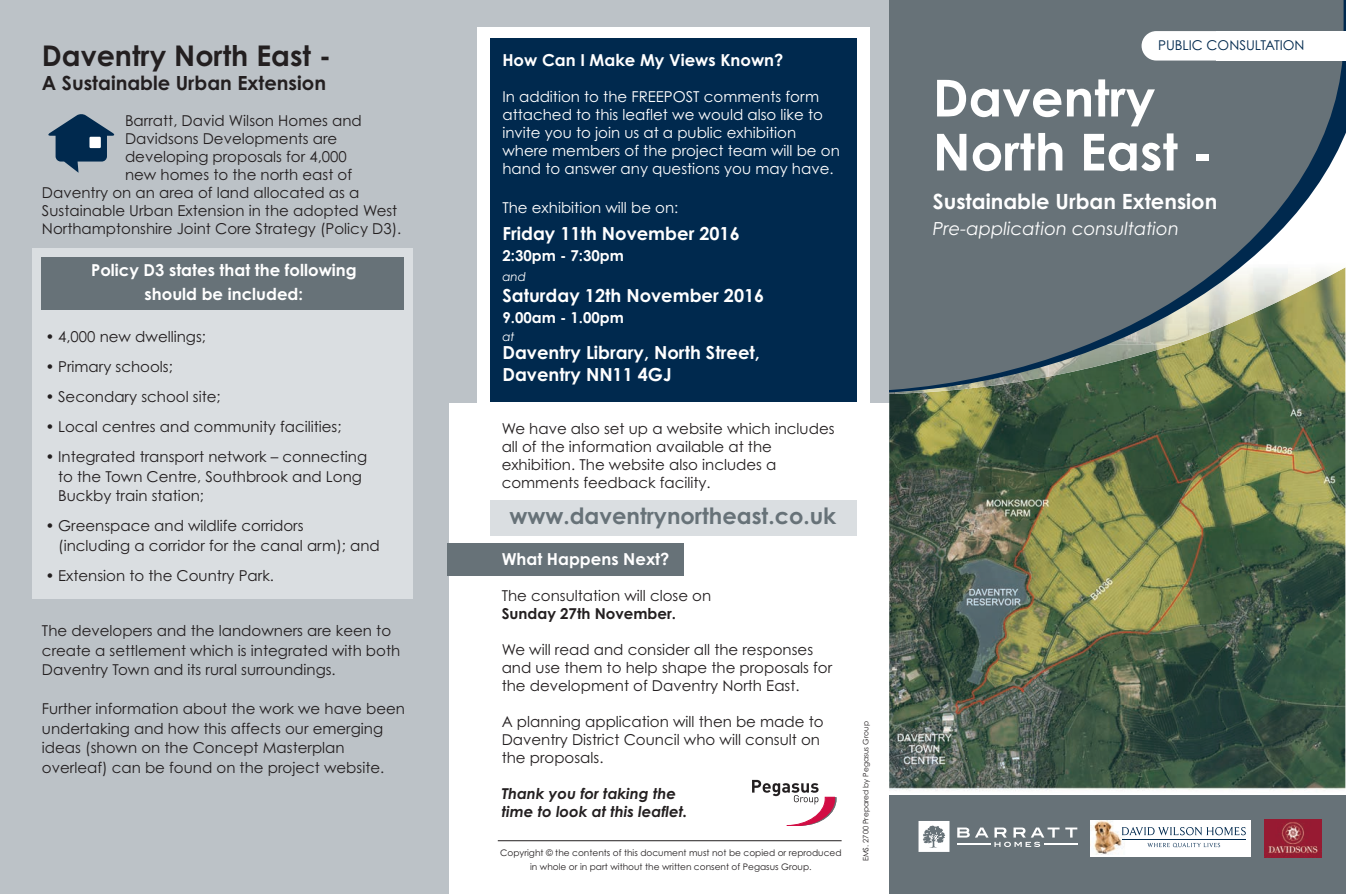
<style>
.page{position:relative;width:1346px;height:894px;background:#fff}
.page>*{position:absolute;margin:0;border:0;box-sizing:border-box;transform-origin:0 0}
.t1{font:700 51px/54px "Century Gothic";color:#fff}
.t2{font:700 28.5px "Century Gothic";color:#231f20}
.t3{font:700 22.5px "Century Gothic";color:#677278}
.t4{font:700 21px "Century Gothic";color:#fff}
.t5{font:700 19.5px "Century Gothic";color:#231f20}
.t6{font:700 18px/22.5px "Century Gothic";color:#fff}
.t7{font:italic 18px "Century Gothic";color:#fff}
.t8{font:700 16.5px/24px "Century Gothic";color:#fff;text-align:center}
.t9{font:15px/19.5px "Century Gothic";color:#231f20}
.t10{font:15px/18px "Century Gothic";color:#fff}
.t11{font:italic 700 15px/18px "Century Gothic";color:#231f20}
.t12{font:700 15px "Century Gothic";color:#fff}
.t13{font:700 15px "Century Gothic";color:#231f20}
.t14{font:13.5px "Century Gothic";color:#00294e}
.t15{font:italic 12px "Century Gothic";color:#fff}
.t16{font:9px/13.5px "Century Gothic";color:#231f20;text-align:center}
.t17{font:7.5px "Century Gothic";color:#231f20}
</style>
<div class="page">
<div style="left:447px;top:0;width:447px;height:403px;background:#bcc2c7"></div>
<img style="left:889px;top:393px;width:455px;height:398px">
<img style="left:889px;top:393px;width:159px;height:1px">
<svg style="left:889px;top:0;width:456px;height:393px;background:#6f7b7a"></svg>
<div style="left:0;top:0;width:448px;height:894px;background:#bcc2c7"></div>
<div style="left:477px;top:27px;width:392px;height:763px;background:#fff"></div>
<div style="left:489px;top:38px;width:367px;height:364px;background:#00294e"></div>
<div style="left:1216px;top:31px;width:129px;height:30px;background:#fff"></div>
<div style="left:1141px;top:31px;width:164px;height:30px;background:#fff;border-radius:15px"></div>
<hr style="left:497px;top:840px;width:344px;height:1px;background:#231f20">
<div style="left:33px;top:248px;width:380px;height:351px;background:#dadee1"></div>
<div style="left:490px;top:500px;width:366px;height:36px;background:#dadee1"></div>
<div style="left:41px;top:257px;width:362px;height:53px;background:#677278"></div>
<svg style="left:48px;top:114px;width:66px;height:59px"></svg>
<div style="left:89px;top:137px;width:12px;height:11px;background:#fff"></div>
<div style="left:447px;top:544px;width:236px;height:32px;background:#677278"></div>
<svg style="left:752px;top:780px;width:84px;height:46px"></svg>
<div style="left:889px;top:795px;width:456px;height:99px;background:#677278"></div>
<div style="left:1089px;top:820px;width:161px;height:37px;background:#fff"></div>
<img style="left:1089px;top:820px;width:42px;height:35px">
<hr style="left:1121px;top:839px;width:124px;height:1px;background:#00294e">
<svg style="left:1121px;top:827px;width:124px;height:8px"></svg>
<svg style="left:1147px;top:843px;width:72px;height:5px"></svg>
<svg style="left:957px;top:828px;width:31px;height:10px"></svg>
<svg style="left:1065px;top:828px;width:12px;height:10px"></svg>
<svg style="left:994px;top:828px;width:65px;height:19px"></svg>
<hr style="left:957px;top:844px;width:33px;height:1px;background:#fff">
<hr style="left:1043px;top:844px;width:33px;height:1px;background:#fff">
<svg style="left:918px;top:821px;width:31px;height:31px"></svg>
<img style="left:1264px;top:820px;width:57px;height:37px">
<h2 class="t2" style="left:42px;top:38px;width:290px">Daventry North East -</h2>
<h3 class="t5" style="left:42px;top:71px;width:285px">A Sustainable Urban Extension</h3>
<p class="t9" style="left:125px;top:111px;width:238px">Barratt, David Wilson Homes and</p>
<p class="t9" style="left:125px;top:129px;width:214px">Davidsons Developments are</p>
<p class="t9" style="left:125px;top:147px;width:223px">developing proposals for 4,000</p>
<p class="t9" style="left:125px;top:165px;width:228px">new homes to the north east of</p>
<p class="t9" style="left:42px;top:183px;width:319px">Daventry on an area of land allocated as a</p>
<p class="t9" style="left:42px;top:201px;width:357px">Sustainable Urban Extension in the adopted West</p>
<p class="t9" style="left:42px;top:219px;width:361px">Northamptonshire Joint Core Strategy (Policy D3).</p>
<p class="t8" style="left:91px;top:258px;width:267px">Policy D3 states that the following should be included:</p>
<p class="t9" style="left:45px;top:327px;width:162px">• 4,000 new dwellings;</p>
<p class="t9" style="left:45px;top:357px;width:129px">• Primary schools;</p>
<p class="t9" style="left:45px;top:387px;width:177px">• Secondary school site;</p>
<p class="t9" style="left:45px;top:417px;width:297px">• Local centres and community facilities;</p>
<p class="t9" style="left:58px;top:447px;width:310px;text-indent:-13px">• Integrated transport network – connecting to the Town Centre, Southbrook and Long<br>Buckby train station;</p>
<p class="t9" style="left:58px;top:516px;width:323px;text-indent:-13px">• Greenspace and wildlife corridors<br>(including a corridor for the canal arm); and</p>
<p class="t9" style="left:45px;top:565px;width:230px">• Extension to the Country Park.</p>
<p class="t9" style="left:42px;top:621px;width:360px">The developers and the landowners are keen to create a settlement which is integrated with both<br>Daventry Town and its rural surroundings.</p>
<p class="t9" style="left:42px;top:699px;width:364px">Further information about the work we have been undertaking and how this affects our emerging ideas (shown on the Concept Masterplan overleaf) can be found on the project website.</p>
<p class="t8" style="left:502px;top:48px;width:282px">How Can I Make My Views Known?</p>
<p class="t10" style="left:502px;top:88px;width:339px">In addition to the FREEPOST comments form attached to this leaflet we would also like to invite you to join us at a public exhibition where members of the project team will be on hand to answer any questions you may have.</p>
<p class="t10" style="left:502px;top:199px;width:177px">The exhibition will be on:</p>
<p class="t6" style="left:502px;top:222px;width:239px">Friday 11th November 2016</p>
<p class="t12" style="left:502px;top:247px;width:123px">2:30pm - 7:30pm</p>
<p class="t15" style="left:502px;top:269px;width:25px">and</p>
<p class="t6" style="left:502px;top:284px;width:263px">Saturday 12th November 2016</p>
<p class="t12" style="left:502px;top:308px;width:123px">9.00am - 1.00pm</p>
<p class="t15" style="left:502px;top:329px;width:14px">at</p>
<p class="t6" style="left:502px;top:341px;width:259px">Daventry Library, North Street,<br>Daventry NN11 4GJ</p>
<p class="t9" style="left:501px;top:420px;width:334px;line-height:18px">We have also set up a website which includes all of the information available at the exhibition. The website also includes a comments feedback facility.</p>
<h3 class="t3" style="left:509px;top:502px;width:328px">www.daventrynortheast.co.uk</h3>
<p class="t8" style="left:501px;top:547px;width:169px">What Happens Next?</p>
<p class="t9" style="left:501px;top:586px;width:211px">The consultation will close on</p>
<p class="t13" style="left:501px;top:604px;width:176px">Sunday 27th November.</p>
<p class="t9" style="left:501px;top:640px;width:332px;line-height:18px">We will read and consider all the responses and use them to help shape the proposals for the development of Daventry North East.</p>
<p class="t9" style="left:501px;top:712px;width:323px;line-height:18px">A planning application will then be made to<br>Daventry District Council who will consult on the proposals.</p>
<p class="t11" style="left:501px;top:784px;width:187px">Thank you for taking the time to look at this leaflet.</p>
<p class="t16" style="left:500px;top:846px;width:343px">Copyright © the contents of this document must not be copied or reproduced in whole or in part without the written consent of Pegasus Group.</p>
<p class="t17" style="left:861px;top:861px;width:142px;rotate:-90deg">EMS. 2700 Prepared by Pegasus Group</p>
<p class="t14" style="left:1157px;top:37px;width:148px">PUBLIC CONSULTATION</p>
<h1 class="t1" style="left:932px;top:70px;width:282px">Daventry<br>North East -</h1>
<h3 class="t4" style="left:932px;top:189px;width:286px">Sustainable Urban Extension</h3>
<p class="t7" style="left:932px;top:218px;width:247px">Pre-application consultation</p>
</div>
